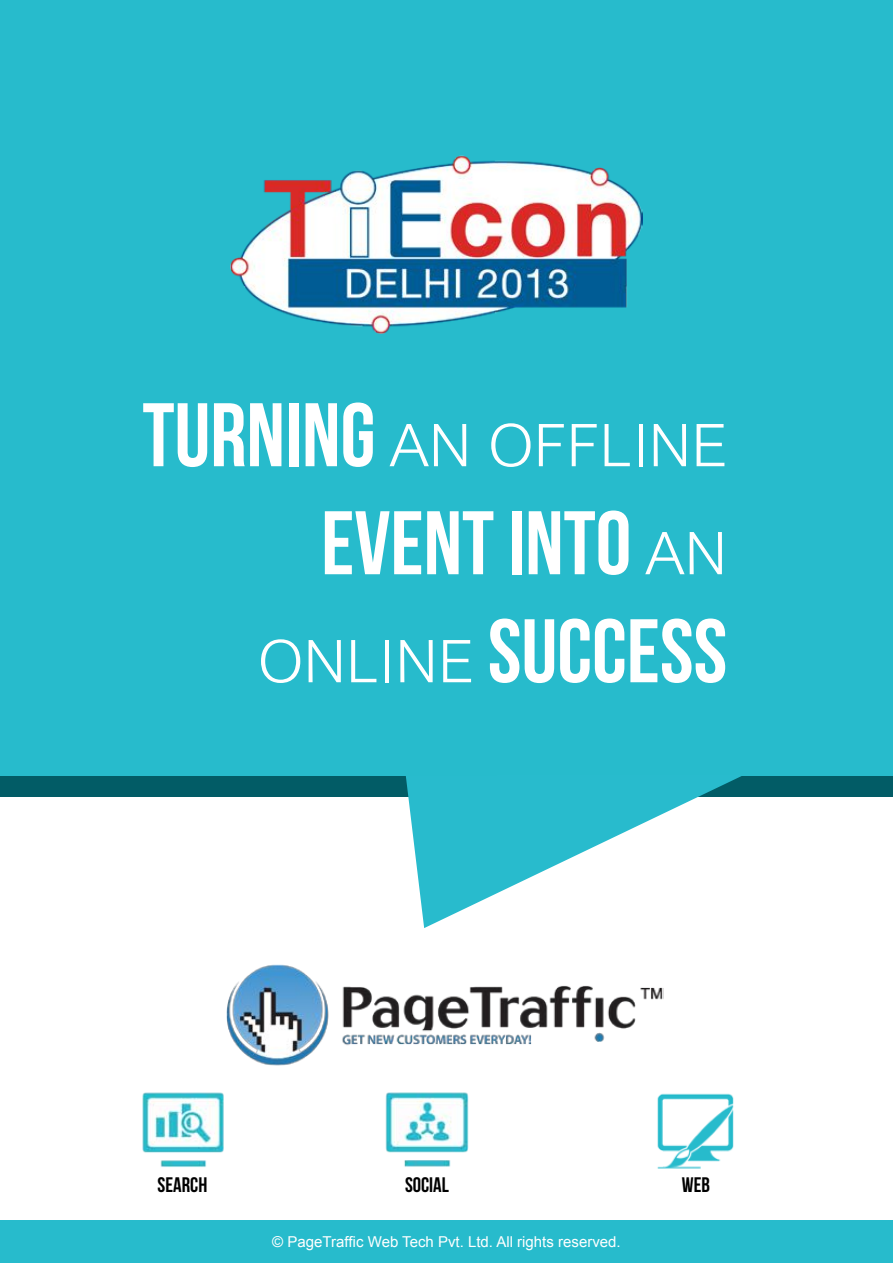
<style>
.page{position:relative;width:893px;height:1263px;background:#fff}
.page>*{position:absolute;margin:0;border:0;box-sizing:border-box;transform-origin:0 0}
.t1{font:90px/108px "Bebas Neue";color:#fff;text-align:right}
.t2{font:90px "Cordia UPC";color:#fff}
.t3{font:21px "Bebas Neue";color:#000}
.t4{font:15px "Arial";color:#fff}
.s1{font-family:"Bebas Neue"}
.s2{font-family:"Cordia UPC"}
</style>
<div class="page">
<div style="left:0;top:0;width:892px;height:776px;background:#27bbcc"></div>
<div style="left:0;top:776px;width:892px;height:21px;background:#025c66"></div>
<img style="left:227px;top:964px;width:436px;height:102px">
<img style="left:231px;top:155px;width:412px;height:179px">
<div style="left:0;top:1220px;width:893px;height:43px;background:#27bbcc"></div>
<img style="left:142px;top:1092px;width:82px;height:76px">
<img style="left:385px;top:1092px;width:84px;height:75px">
<img style="left:657px;top:1093px;width:77px;height:76px">
<svg style="left:406px;top:776px;width:336px;height:152px;fill:#28bbcd"></svg>
<h1 class="t2" style="left:142px;top:385px;width:586px"><span class="s1">TURNING</span> an offline</h1>
<h1 class="t1" style="left:258px;top:488px;width:471px">EVENT INTO <span class="s2">an online</span> SUCCESS</h1>
<h2 class="t3" style="left:158px;top:1174px;width:51px">SEARCH</h2>
<h2 class="t3" style="left:405px;top:1174px;width:45px">SOCIAL</h2>
<h2 class="t3" style="left:682px;top:1174px;width:30px">WEB</h2>
<p class="t4" style="left:272px;top:1232px;width:350px">© PageTraffic Web Tech Pvt. Ltd. All rights reserved.</p>
</div>
